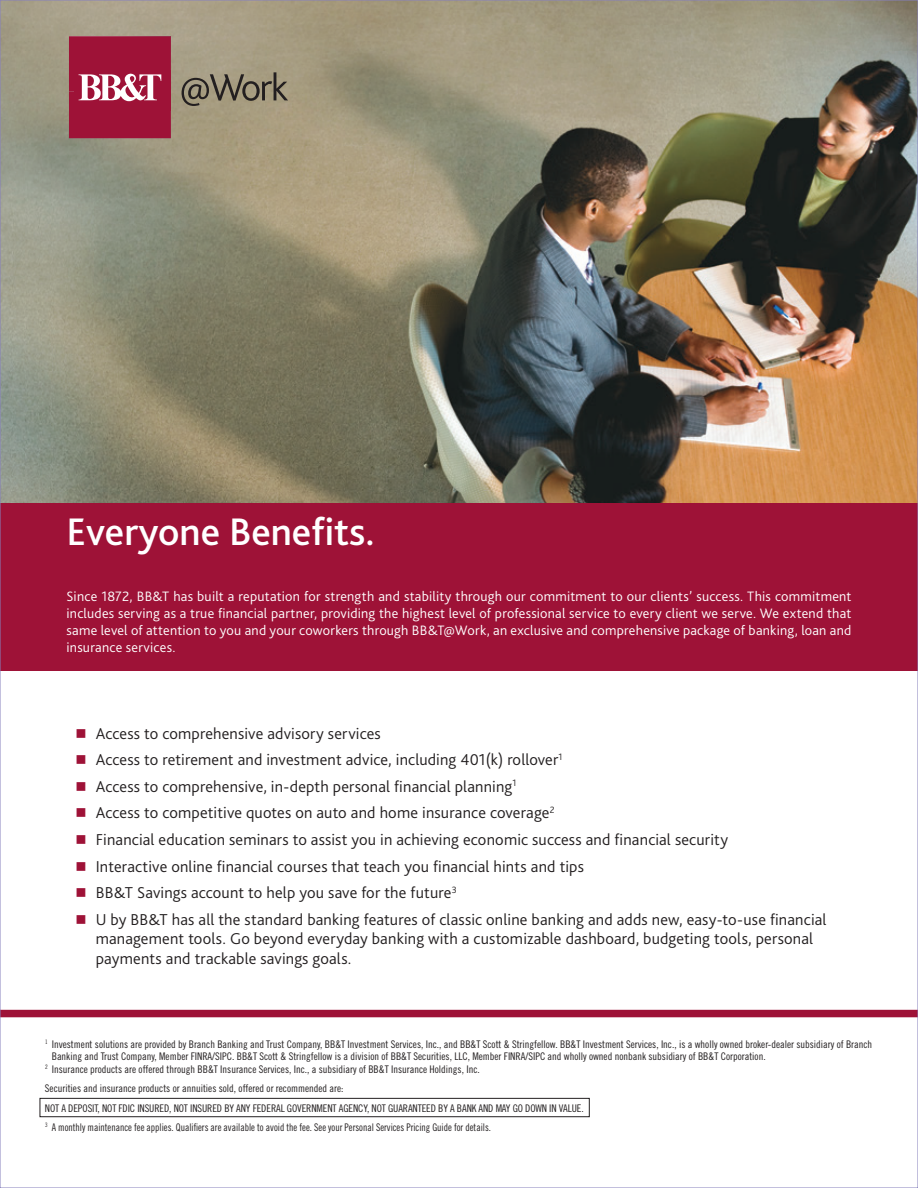
<style>
.page{position:relative;width:918px;height:1188px;background:#fff}
.page>*{position:absolute;margin:0;border:0;box-sizing:border-box;transform-origin:0 0}
.t1{font:500 40.2px "Bliss 2";color:#fff}
.t2{font:300 16.5px/19.8px "Bliss 2";letter-spacing:.01em;color:#231f20}
.t3{font:300 14.25px/17.1px "Bliss 2";letter-spacing:.015em;color:#fff;text-align:justify}
.t4{font:10.5px/19.4px "Trade Gothic LT Std Cn 18";color:#231f20}
.s1{color:#9e1237}
</style>
<div class="page">
<img style="left:2px;top:2px;width:914px;height:564px">
<div style="left:69px;top:37px;width:102px;height:55px;background:#9e1237"></div>
<div style="left:69px;top:92px;width:102px;height:46px;background:#9e1237"></div>
<div style="left:75px;top:70px;width:95px;height:40px;background:#9e1237"></div>
<svg style="left:79px;top:73px;width:82px;height:28px"></svg>
<svg style="left:182px;top:72px;width:106px;height:34px;background:#857d69"></svg>
<div style="left:0;top:566px;width:918px;height:105px;background:#9e1237"></div>
<div style="left:765px;top:503px;width:151px;height:63px;background:#9e1237"></div>
<div style="left:0;top:1010px;width:918px;height:7px;background:#9e1237"></div>
<div style="left:40px;top:1098px;width:550px;height:19px;border:1px solid #231f20"></div>
<h1 class="t1" style="left:67px;top:507px;width:310px">Everyone Benefits.</h1>
<p class="t3" style="left:67px;top:587px;width:787px">Since 1872, BB&amp;T has built a reputation for strength and stability through our commitment to our clients’ success. This commitment includes serving as a true financial partner, providing the highest level of professional service to every client we serve. We extend that same level of attention to you and your coworkers through BB&amp;T@Work, an exclusive and comprehensive package of banking, loan and insurance services.</p>
<h2 class="t2" style="left:75px;top:723px;width:307px"><span class="s1">■</span> Access to comprehensive advisory services</h2>
<h2 class="t2" style="left:75px;top:750px;width:489px"><span class="s1">■</span> Access to retirement and investment advice, including 401(k) rollover<sup>1</sup></h2>
<h2 class="t2" style="left:75px;top:776px;width:443px"><span class="s1">■</span> Access to comprehensive, in-depth personal financial planning<sup>1</sup></h2>
<h2 class="t2" style="left:75px;top:803px;width:481px"><span class="s1">■</span> Access to competitive quotes on auto and home insurance coverage<sup>2</sup></h2>
<h2 class="t2" style="left:75px;top:829px;width:654px"><span class="s1">■</span> Financial education seminars to assist you in achieving economic success and financial security</h2>
<h2 class="t2" style="left:75px;top:856px;width:510px"><span class="s1">■</span> Interactive online financial courses that teach you financial hints and tips</h2>
<h2 class="t2" style="left:75px;top:882px;width:383px"><span class="s1">■</span> BB&amp;T Savings account to help you save for the future<sup>3</sup></h2>
<p class="t2" style="left:96px;top:909px;width:732px;text-indent:-20px"><span class="s1">■</span> U by BB&amp;T has all the standard banking features of classic online banking and adds new, easy-to-use financial management tools. Go beyond everyday banking with a customizable dashboard, budgeting tools, personal payments and trackable savings goals.</p>
<p class="t4" style="left:45px;top:1034px;width:829px"><sup>1</sup> Investment solutions are provided by Branch Banking and Trust Company, BB&amp;T Investment Services, Inc., and BB&amp;T Scott &amp; Stringfellow. BB&amp;T Investment Services, Inc., is a wholly owned broker-dealer subsidiary of Branch</p>
<p class="t4" style="left:52px;top:1047px;width:715px">Banking and Trust Company, Member FINRA/SIPC. BB&amp;T Scott &amp; Stringfellow is a division of BB&amp;T Securities, LLC, Member FINRA/SIPC and wholly owned nonbank subsidiary of BB&amp;T Corporation.</p>
<p class="t4" style="left:45px;top:1059px;width:436px"><sup>2</sup> Insurance products are offered through BB&amp;T Insurance Services, Inc., a subsidiary of BB&amp;T Insurance Holdings, Inc.</p>
<p class="t4" style="left:45px;top:1079px;width:540px">Securities and insurance products or annuities sold, offered or recommended are:<br>NOT A DEPOSIT, NOT FDIC INSURED, NOT INSURED BY ANY FEDERAL GOVERNMENT AGENCY, NOT GUARANTEED BY A BANK AND MAY GO DOWN IN VALUE.<br><sup>3</sup> A monthly maintenance fee applies. Qualifiers are available to avoid the fee. See your Personal Services Pricing Guide for details.</p>
</div>
